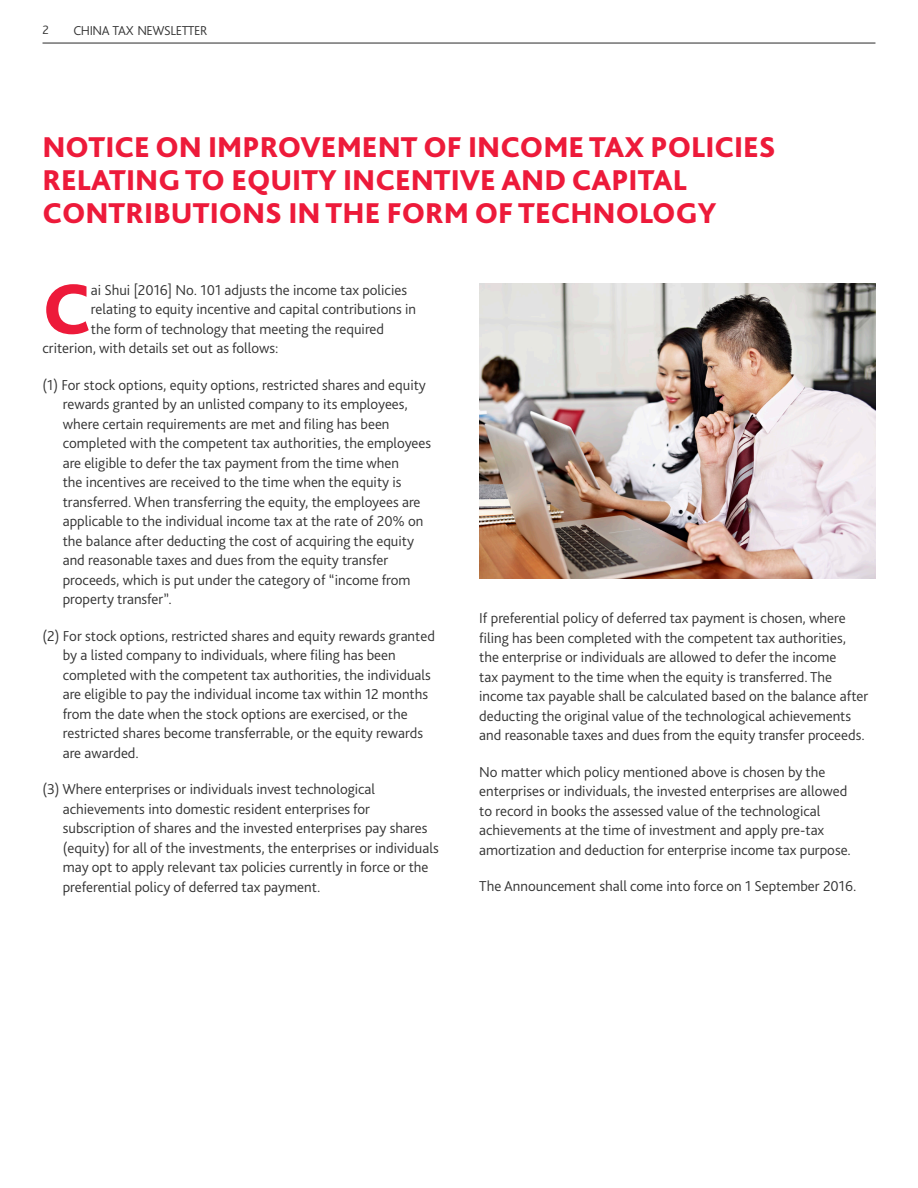
<style>
.page{position:relative;width:918px;height:1188px;background:#fff}
.page>*{position:absolute;margin:0;border:0;box-sizing:border-box;transform-origin:0 0}
.Body{font:800 74.25px "Bliss Pro";color:#ed1a3a}
.t1{font:800 30px/33px "Bliss Pro";color:#ed1a3a}
.Body-2{font:300 15px/19.5px "Bliss Pro";color:#333}
.t2{font:300 13.5px "Bliss Pro";letter-spacing:-.03em;color:#333}
.t3{font:300 12.75px "Bliss Pro";color:#333}
</style>
<div class="page">
<hr style="left:43px;top:43px;width:832px;height:1px;background:#333">
<img style="left:479px;top:283px;width:396px;height:295px">
<p class="t3" style="left:43px;top:22px;width:8px">2</p>
<p class="t2" style="left:73px;top:22px;width:136px">CHINA TAX NEWSLETTER</p>
<p class="t1" style="left:43px;top:130px;width:735px">NOTICE ON IMPROVEMENT OF INCOME TAX POLICIES<br>RELATING TO EQUITY INCENTIVE AND CAPITAL<br>CONTRIBUTIONS IN THE FORM OF TECHNOLOGY</p>
<p class="Body" style="left:43px;top:263px;width:50px">C</p>
<p class="Body-2" style="left:91px;top:279px;width:318px">ai Shui [2016] No. 101 adjusts the income tax policies</p>
<p class="Body-2" style="left:91px;top:299px;width:327px">relating to equity incentive and capital contributions in</p>
<p class="Body-2" style="left:91px;top:318px;width:295px">the form of technology that meeting the required</p>
<p class="Body-2" style="left:43px;top:338px;width:237px">criterion, with details set out as follows:</p>
<p class="Body-2" style="left:63px;top:375px;width:370px;text-indent:-20px">(1) For stock options, equity options, restricted shares and equity rewards granted by an unlisted company to its employees, where certain requirements are met and filing has been completed with the competent tax authorities, the employees are eligible to defer the tax payment from the time when<br>the incentives are received to the time when the equity is transferred. When transferring the equity, the employees are applicable to the individual income tax at the rate of 20% on the balance after deducting the cost of acquiring the equity and reasonable taxes and dues from the equity transfer proceeds, which is put under the category of “income from property transfer”.</p>
<p class="Body-2" style="left:63px;top:626px;width:374px;text-indent:-20px">(2) For stock options, restricted shares and equity rewards granted by a listed company to individuals, where filing has been completed with the competent tax authorities, the individuals are eligible to pay the individual income tax within 12 months from the date when the stock options are exercised, or the restricted shares become transferrable, or the equity rewards are awarded.</p>
<p class="Body-2" style="left:63px;top:779px;width:377px;text-indent:-20px">(3) Where enterprises or individuals invest technological achievements into domestic resident enterprises for subscription of shares and the invested enterprises pay shares (equity) for all of the investments, the enterprises or individuals may opt to apply relevant tax policies currently in force or the preferential policy of deferred tax payment.</p>
<p class="Body-2" style="left:479px;top:608px;width:391px">If preferential policy of deferred tax payment is chosen, where filing has been completed with the competent tax authorities, the enterprise or individuals are allowed to defer the income<br>tax payment to the time when the equity is transferred. The income tax payable shall be calculated based on the balance after deducting the original value of the technological achievements and reasonable taxes and dues from the equity transfer proceeds.</p>
<p class="Body-2" style="left:479px;top:762px;width:373px">No matter which policy mentioned above is chosen by the enterprises or individuals, the invested enterprises are allowed to record in books the assessed value of the technological achievements at the time of investment and apply pre-tax amortization and deduction for enterprise income tax purpose.</p>
<p class="Body-2" style="left:479px;top:876px;width:379px">The Announcement shall come into force on 1 September 2016.</p>
</div>
